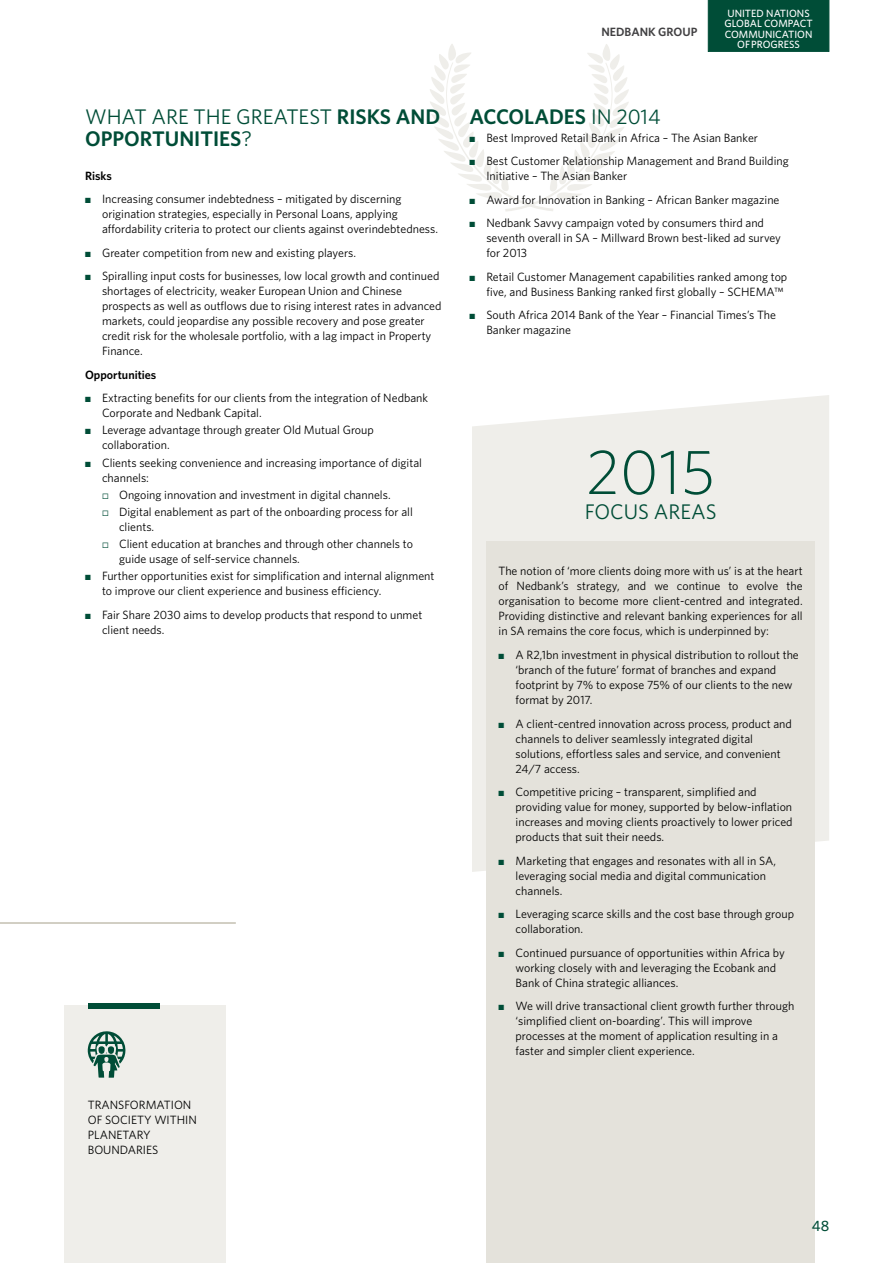
<style>
.page{position:relative;width:893px;height:1263px;background:#fff}
.page>*{position:absolute;margin:0;border:0;box-sizing:border-box;transform-origin:0 0}
.t1{font:300 63.45px "Whitney";color:#004d37}
.t2{font:600 21.15px/22.2px "Whitney";color:#004d37}
.t3{font:21.15px "Whitney";color:#004d37}
.t4{font:500 15px "Whitney";color:#004d37}
.t5{font:12px/15px "Whitney";color:#000}
.t6{font:600 12px "Whitney";color:#000}
.t7{font:600 12px "Whitney";color:#414042}
.t8{font:500 10.5px/10.5px "Whitney";color:#fff;text-align:center}
.s1{font-weight:400}
.s2{color:#004d37}
</style>
<div class="page">
<hr style="left:0;top:922px;width:236px;height:2px;background:#c6c3b5">
<svg style="left:472px;top:395px;width:357px;height:477px;background:#f0efeb"></svg>
<div style="left:486px;top:542px;width:329px;height:721px;background:#e4e2db"></div>
<svg style="left:430px;top:44px;width:199px;height:168px"></svg>
<div style="left:64px;top:1006px;width:161px;height:257px;background:#efeeea"></div>
<svg style="left:88px;top:1031px;width:38px;height:47px"></svg>
<div style="left:88px;top:1003px;width:72px;height:6px;background:#004d37"></div>
<div style="left:708px;top:0;width:121px;height:52px;background:#004d37"></div>
<h2 class="t2" style="left:85px;top:105px;width:357px"><span class="s1">WHAT ARE THE GREATEST</span> RISKS AND<br>OPPORTUNITIES<span class="s1">?</span></h2>
<p class="t6" style="left:85px;top:168px;width:28px">Risks</p>
<p class="t5" style="left:102px;top:191px;width:337px;text-indent:-17px"><span class="s2">■</span> Increasing consumer indebtedness – mitigated by discerning origination strategies, especially in Personal Loans, applying affordability criteria to protect our clients against overindebtedness.</p>
<p class="t5" style="left:85px;top:245px;width:272px"><span class="s2">■</span> Greater competition from new and existing players.</p>
<p class="t5" style="left:102px;top:268px;width:341px;text-indent:-17px"><span class="s2">■</span> Spiralling input costs for businesses, low local growth and continued shortages of electricity, weaker European Union and Chinese prospects as well as outflows due to rising interest rates in advanced markets, could jeopardise any possible recovery and pose greater credit risk for the wholesale portfolio, with a lag impact in Property Finance.</p>
<p class="t6" style="left:85px;top:367px;width:73px">Opportunities</p>
<p class="t5" style="left:102px;top:390px;width:328px;text-indent:-17px"><span class="s2">■</span> Extracting benefits for our clients from the integration of Nedbank<br>Corporate and Nedbank Capital.</p>
<p class="t5" style="left:102px;top:422px;width:273px;text-indent:-17px"><span class="s2">■</span> Leverage advantage through greater Old Mutual Group collaboration.</p>
<p class="t5" style="left:102px;top:455px;width:321px;text-indent:-17px"><span class="s2">■</span> Clients seeking convenience and increasing importance of digital channels:</p>
<p class="t5" style="left:119px;top:486px;width:295px;line-height:17.1px">Ongoing innovation and investment in digital channels.<br>Digital enablement as part of the onboarding process for all</p>
<p class="t5" style="left:119px;top:518px;width:296px;line-height:17.1px">clients.<br>Client education at branches and through other channels to</p>
<p class="t5" style="left:119px;top:551px;width:182px">guide usage of self-service channels.</p>
<p class="t5" style="left:102px;top:568px;width:334px;text-indent:-17px"><span class="s2">■</span> Further opportunities exist for simplification and internal alignment to improve our client experience and business efficiency.</p>
<p class="t5" style="left:102px;top:607px;width:322px;text-indent:-17px"><span class="s2">■</span> Fair Share 2030 aims to develop products that respond to unmet client needs.</p>
<p class="t5" style="left:88px;top:1097px;width:111px">TRANSFORMATION<br>OF SOCIETY WITHIN<br>PLANETARY<br>BOUNDARIES</p>
<p class="t7" style="left:601px;top:24px;width:97px">NEDBANK GROUP</p>
<p class="t8" style="left:724px;top:8px;width:90px">UNITED NATIONS<br>GLOBAL COMPACT<br>COMMUNICATION<br>OF PROGRESS</p>
<h2 class="t2" style="left:469px;top:105px;width:193px">ACCOLADES <span class="s1">IN 2014</span></h2>
<p class="t5" style="left:469px;top:130px;width:290px"><span class="s2">■</span> Best Improved Retail Bank in Africa – The Asian Banker</p>
<p class="t5" style="left:486px;top:153px;width:304px;text-indent:-17px"><span class="s2">■</span> Best Customer Relationship Management and Brand Building<br>Initiative – The Asian Banker</p>
<p class="t5" style="left:469px;top:192px;width:312px"><span class="s2">■</span> Award for Innovation in Banking – African Banker magazine</p>
<p class="t5" style="left:486px;top:215px;width:296px;text-indent:-17px"><span class="s2">■</span> Nedbank Savvy campaign voted by consumers third and seventh overall in SA – Millward Brown best-liked ad survey for 2013</p>
<p class="t5" style="left:469px;top:269px;width:319px;text-align:right"><span class="s2">■</span> Retail Customer Management capabilities ranked among top five, and Business Banking ranked first globally – SCHEMA™</p>
<p class="t5" style="left:486px;top:307px;width:291px;text-indent:-17px"><span class="s2">■</span> South Africa 2014 Bank of the Year – Financial Times’s The<br>Banker magazine</p>
<h1 class="t1" style="left:586px;top:430px;width:131px">2015</h1>
<h2 class="t3" style="left:585px;top:497px;width:133px">FOCUS AREAS</h2>
<p class="t5" style="left:499px;top:563px;width:305px;text-align:justify">The notion of ‘more clients doing more with us’ is at the heart of Nedbank’s strategy, and we continue to evolve the organisation to become more client-centred and integrated.<br>Providing distinctive and relevant banking experiences for all in SA remains the core focus, which is underpinned by:</p>
<p class="t5" style="left:516px;top:647px;width:285px;text-indent:-17px"><span class="s2">■</span> A R2,1bn investment in physical distribution to rollout the ‘branch of the future’ format of branches and expand footprint by 7% to expose 75% of our clients to the new format by 2017.</p>
<p class="t5" style="left:516px;top:715px;width:278px;text-indent:-17px"><span class="s2">■</span> A client-centred innovation across process, product and channels to deliver seamlessly integrated digital solutions, effortless sales and service, and convenient 24/7 access.</p>
<p class="t5" style="left:516px;top:784px;width:278px;text-indent:-17px"><span class="s2">■</span> Competitive pricing – transparent, simplified and providing value for money, supported by below-inflation increases and moving clients proactively to lower priced products that suit their needs.</p>
<p class="t5" style="left:516px;top:852px;width:262px;text-indent:-17px"><span class="s2">■</span> Marketing that engages and resonates with all in SA, leveraging social media and digital communication channels.</p>
<p class="t5" style="left:516px;top:906px;width:280px;text-indent:-17px"><span class="s2">■</span> Leveraging scarce skills and the cost base through group collaboration.</p>
<p class="t5" style="left:516px;top:944px;width:271px;text-indent:-17px"><span class="s2">■</span> Continued pursuance of opportunities within Africa by working closely with and leveraging the Ecobank and<br>Bank of China strategic alliances.</p>
<p class="t5" style="left:516px;top:998px;width:280px;text-indent:-17px"><span class="s2">■</span> We will drive transactional client growth further through ‘simplified client on-boarding’. This will improve processes at the moment of application resulting in a faster and simpler client experience.</p>
<p class="t4" style="left:812px;top:1216px;width:19px">48</p>
</div>
